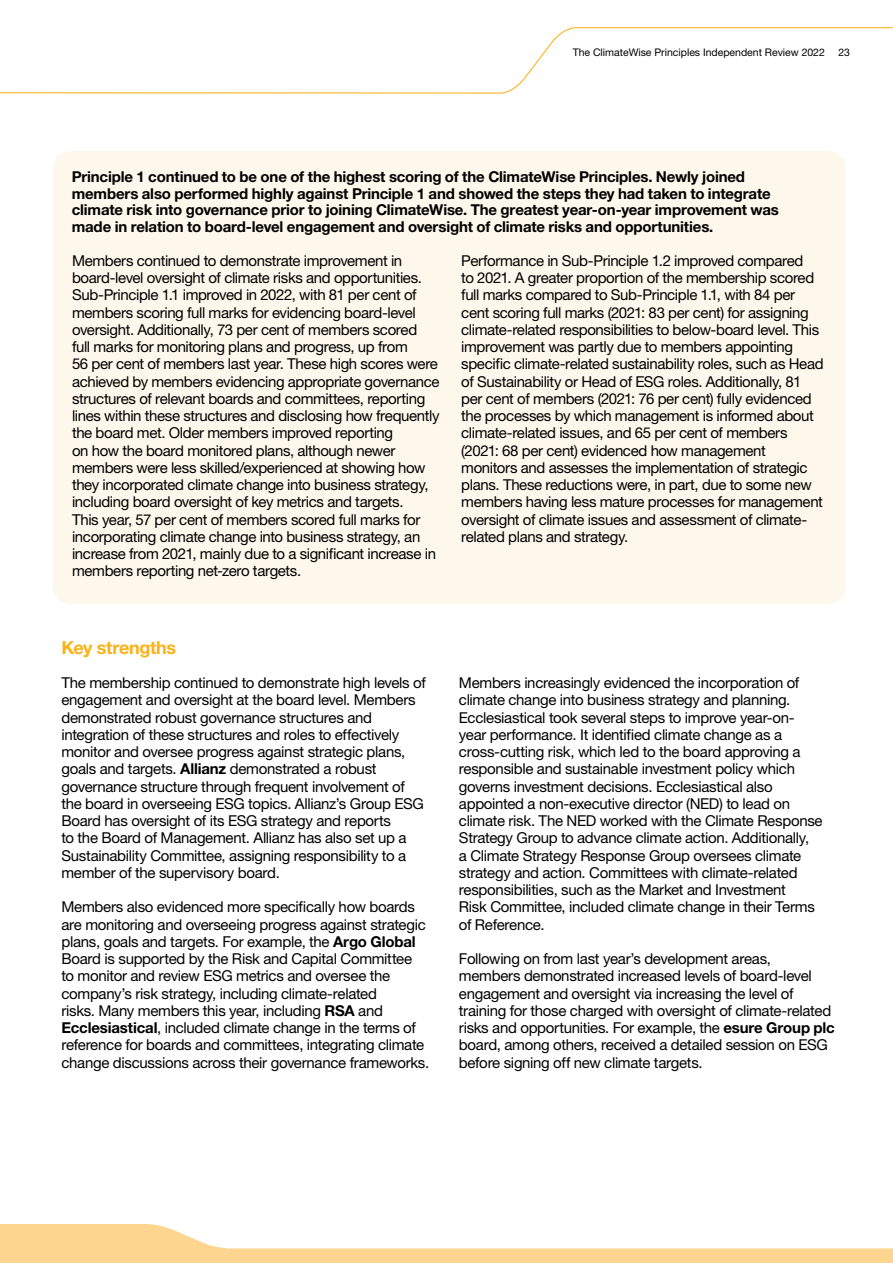
<style>
.page{position:relative;width:893px;height:1263px;background:#fff}
.page>*{position:absolute;margin:0;border:0;box-sizing:border-box;transform-origin:0 0}
.t1{font:700 18px "Helvetica Neue LT Std";letter-spacing:-.02em;color:#f9b218}
.t2{font:15px/17.2px "Helvetica Neue LT Std";letter-spacing:-.02em;color:#000}
.t3{font:700 15px/16.5px "Helvetica Neue LT Std";letter-spacing:-.01em;color:#000}
.t4{font:10.5px "Helvetica Neue LT Std";color:#000}
.s1{font-weight:700}
</style>
<div class="page">
<svg style="left:0;top:27px;width:893px;height:67px"></svg>
<div style="left:53px;top:151px;width:793px;height:453px;background:#fef7eb;border-radius:18px"></div>
<svg style="left:0;top:1224px;width:893px;height:39px"></svg>
<p class="t4" style="left:573px;top:46px;width:254px">The ClimateWise Principles Independent Review 2022</p>
<p class="t4" style="left:838px;top:46px;width:13px">23</p>
<p class="t3" style="left:72px;top:168px;width:709px">Principle 1 continued to be one of the highest scoring of the ClimateWise Principles. Newly joined members also performed highly against Principle 1 and showed the steps they had taken to integrate climate risk into governance prior to joining ClimateWise. The greatest year-on-year improvement was made in relation to board-level engagement and oversight of climate risks and opportunities.</p>
<p class="t2" style="left:461px;top:252px;width:364px">Performance in Sub-Principle 1.2 improved compared<br>to 2021. A greater proportion of the membership scored full marks compared to Sub-Principle 1.1, with 84 per cent scoring full marks (2021: 83 per cent) for assigning climate-related responsibilities to below-board level. This improvement was partly due to members appointing specific climate-related sustainability roles, such as Head of Sustainability or Head of ESG roles. Additionally, 81 per cent of members (2021: 76 per cent) fully evidenced the processes by which management is informed about climate-related issues, and 65 per cent of members (2021: 68 per cent) evidenced how management monitors and assesses the implementation of strategic plans. These reductions were, in part, due to some new members having less mature processes for management oversight of climate issues and assessment of climate&shy;related plans and strategy.</p>
<p class="t2" style="left:72px;top:252px;width:369px">Members continued to demonstrate improvement in board-level oversight of climate risks and opportunities.<br>Sub-Principle 1.1 improved in 2022, with 81 per cent of members scoring full marks for evidencing board-level oversight. Additionally, 73 per cent of members scored<br>full marks for monitoring plans and progress, up from<br>56 per cent of members last year. These high scores were achieved by members evidencing appropriate governance structures of relevant boards and committees, reporting lines within these structures and disclosing how frequently the board met. Older members improved reporting<br>on how the board monitored plans, although newer members were less skilled/experienced at showing how they incorporated climate change into business strategy, including board oversight of key metrics and targets.<br>This year, 57 per cent of members scored full marks for incorporating climate change into business strategy, an increase from 2021, mainly due to a significant increase in members reporting net-zero targets.</p>
<p class="t1" style="left:61px;top:636px;width:116px">Key strengths</p>
<p class="t2" style="left:61px;top:674px;width:366px">The membership continued to demonstrate high levels of engagement and oversight at the board level. Members demonstrated robust governance structures and integration of these structures and roles to effectively monitor and oversee progress against strategic plans, goals and targets. <span class="s1">Allianz</span> demonstrated a robust governance structure through frequent involvement of the board in overseeing ESG topics. Allianz’s Group ESG Board has oversight of its ESG strategy and reports<br>to the Board of Management. Allianz has also set up a Sustainability Committee, assigning responsibility to a member of the supervisory board.</p>
<p class="t2" style="left:61px;top:898px;width:369px">Members also evidenced more specifically how boards are monitoring and overseeing progress against strategic plans, goals and targets. For example, the <span class="s1">Argo Global </span>Board is supported by the Risk and Capital Committee<br>to monitor and review ESG metrics and oversee the company’s risk strategy, including climate-related<br>risks. Many members this year, including <span class="s1">RSA</span> and <span class="s1">Ecclesiastical</span>, included climate change in the terms of reference for boards and committees, integrating climate change discussions across their governance frameworks.</p>
<p class="t2" style="left:459px;top:674px;width:365px">Members increasingly evidenced the incorporation of climate change into business strategy and planning.<br>Ecclesiastical took several steps to improve year-on&shy;year performance. It identified climate change as a cross-cutting risk, which led to the board approving a responsible and sustainable investment policy which governs investment decisions. Ecclesiastical also appointed a non-executive director (NED) to lead on climate risk. The NED worked with the Climate Response Strategy Group to advance climate action. Additionally,<br>a Climate Strategy Response Group oversees climate strategy and action. Committees with climate-related responsibilities, such as the Market and Investment<br>Risk Committee, included climate change in their Terms of Reference.</p>
<p class="t2" style="left:459px;top:950px;width:377px">Following on from last year’s development areas, members demonstrated increased levels of board-level engagement and oversight via increasing the level of training for those charged with oversight of climate-related risks and opportunities. For example, the <span class="s1">esure Group plc </span>board, among others, received a detailed session on ESG before signing off new climate targets.</p>
</div>
